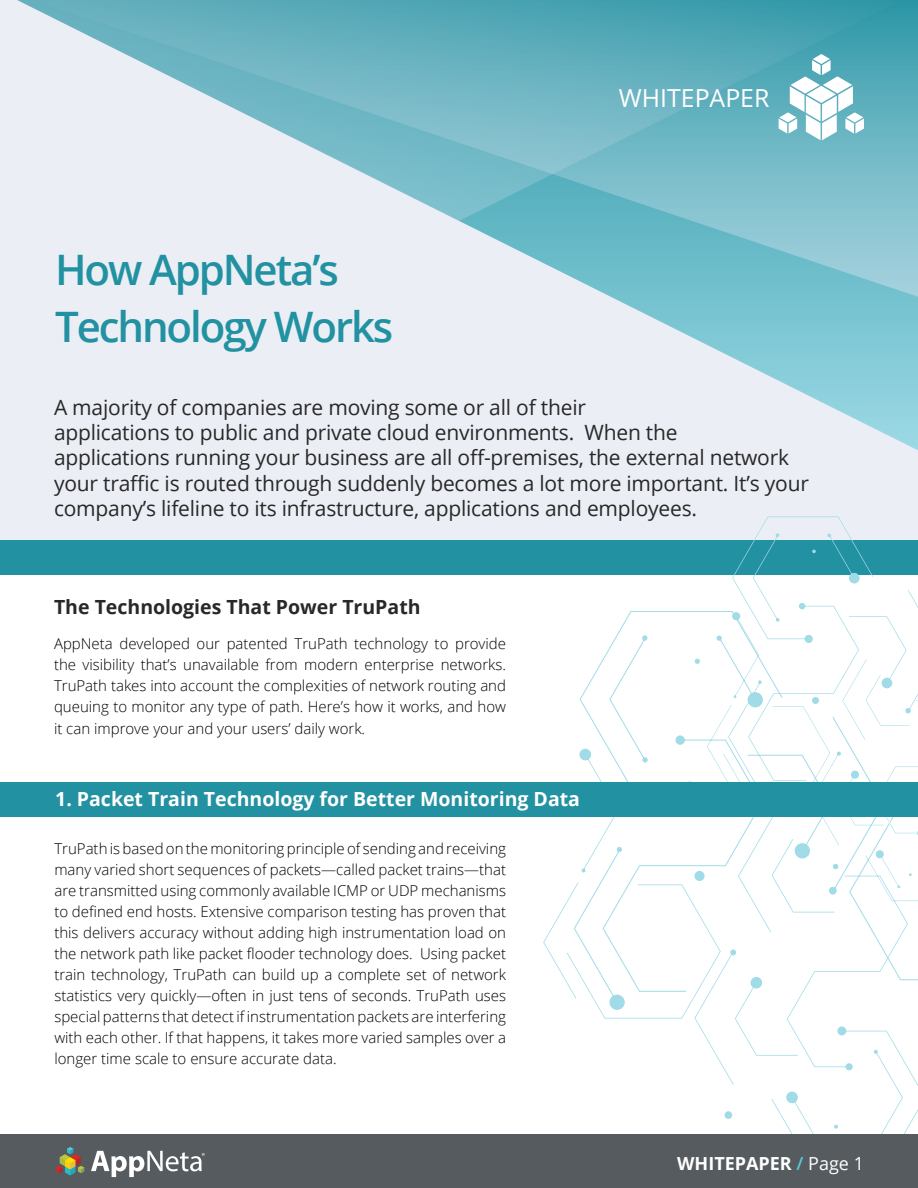
<style>
.page{position:relative;width:918px;height:1188px;background:#fff}
.page>*{position:absolute;margin:0;border:0;box-sizing:border-box;transform-origin:0 0}
.t1{font:600 42px/57px "Open Sans";letter-spacing:-.05em;color:#2291a1}
.t2{font:24.9px "Open Sans";color:#fff}
.t3{font:21px/25.2px "Open Sans";letter-spacing:-.01em;color:#292829}
.t4{font:700 19.5px "Open Sans";color:#fff}
.t5{font:700 19.5px "Open Sans";color:#292829}
.t6{font:700 18px "Open Sans";color:#fff}
.t7{font:300 15px/21px "Open Sans";color:#000;text-align:justify}
.s1{font-weight:600;color:#5bc7d6}
.s2{font-weight:400}
</style>
<div class="page">
<div style="left:0;top:1134px;width:918px;height:54px;background:#565b5f"></div>
<svg style="left:91px;top:1151px;width:114px;height:26px"></svg>
<svg style="left:56px;top:1147px;width:28px;height:28px"></svg>
<div style="left:0;top:0;width:918px;height:569px;background:#ebeff5"></div>
<svg style="left:623px;top:303px;width:295px;height:147px"></svg>
<svg style="left:459px;top:221px;width:459px;height:82px"></svg>
<svg style="left:17px;top:0;width:901px;height:221px"></svg>
<svg style="left:779px;top:54px;width:85px;height:86px;background:#9dced6"></svg>
<div style="left:0;top:541px;width:918px;height:34px;background:#2291a1"></div>
<svg style="left:543px;top:517px;width:375px;height:617px"></svg>
<div style="left:0;top:782px;width:918px;height:34px;background:#2291a1"></div>
<h1 class="t1" style="left:55px;top:240px;width:340px">How AppNeta’s<br>Technology Works</h1>
<h2 class="t2" style="left:619px;top:81px;width:152px">WHITEPAPER</h2>
<p class="t3" style="left:54px;top:394px;width:756px">A majority of companies are moving some or all of their<br>applications to public and private cloud environments. When the<br>applications running your business are all off-premises, the external network your traffic is routed through suddenly becomes a lot more important. It’s your company’s lifeline to its infrastructure, applications and employees.</p>
<h3 class="t5" style="left:54px;top:593px;width:368px">The Technologies That Power TruPath</h3>
<p class="t7" style="left:54px;top:632px;width:454px">AppNeta developed our patented TruPath technology to provide the visibility that’s unavailable from modern enterprise networks.<br>TruPath takes into account the complexities of network routing and queuing to monitor any type of path. Here’s how it works, and how</p>
<p class="t7" style="left:54px;top:718px;width:313px">it can improve your and your users’ daily work.</p>
<h3 class="t4" style="left:55px;top:785px;width:526px">1. Packet Train Technology for Better Monitoring Data</h3>
<p class="t7" style="left:54px;top:838px;width:453px">TruPath is based on the monitoring principle of sending and receiving many varied short sequences of packets—called packet trains—that are transmitted using commonly available ICMP or UDP mechanisms to defined end hosts. Extensive comparison testing has proven that this delivers accuracy without adding high instrumentation load on the network path like packet flooder technology does. Using packet train technology, TruPath can build up a complete set of network statistics very quickly—often in just tens of seconds. TruPath uses special patterns that detect if instrumentation packets are interfering with each other. If that happens, it takes more varied samples over a longer time scale to ensure accurate data.</p>
<p class="t6" style="left:677px;top:1151px;width:188px">WHITEPAPER <span class="s1">/</span> <span class="s2">Page 1</span></p>
</div>
